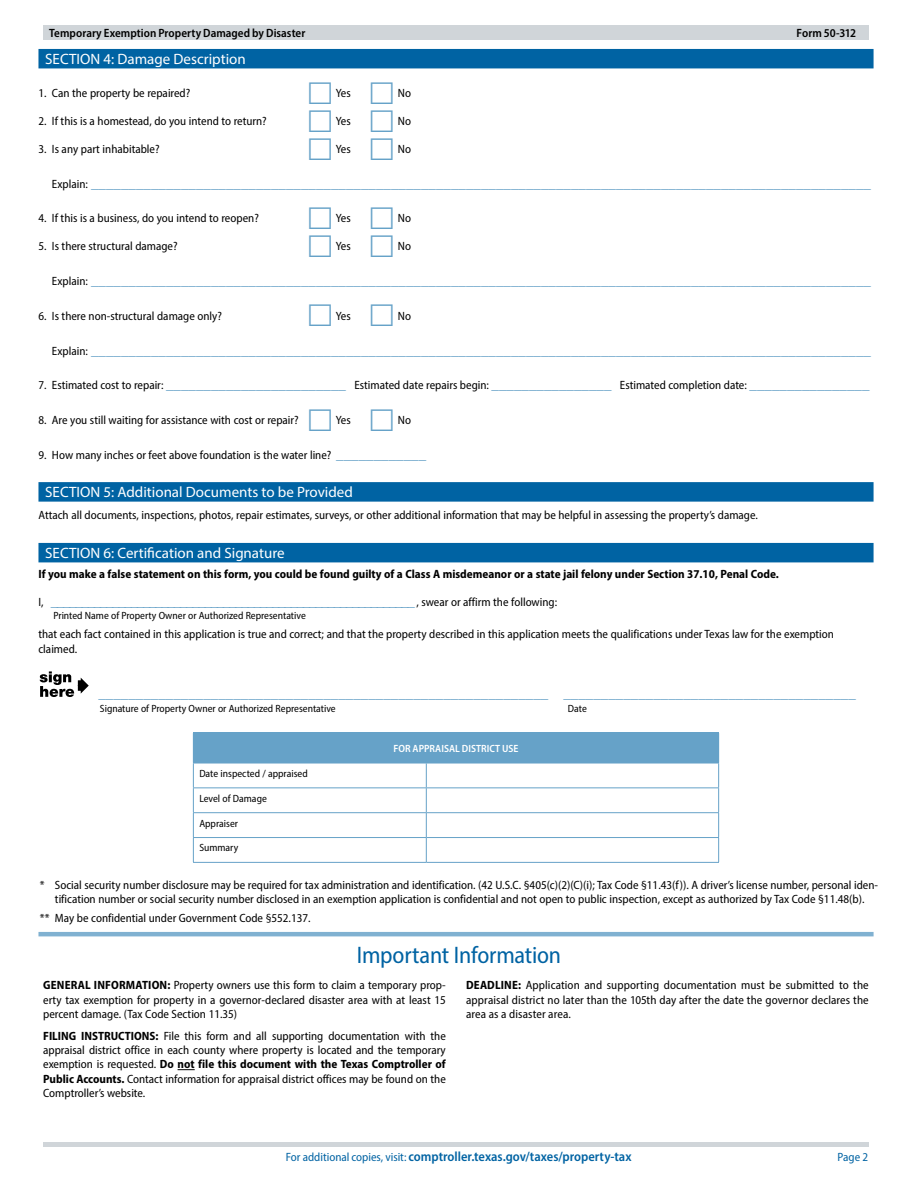
<style>
.page{position:relative;width:918px;height:1188px;background:#fff}
.page>*{position:absolute;margin:0;border:0;box-sizing:border-box;transform-origin:0 0}
.t1{font:semi-condensed 24px "Myriad Pro";letter-spacing:-.01em;color:#0063a3}
.t2{font:semi-condensed 15px "Myriad Pro";color:#66a2c8}
.t3{font:15px "Myriad Pro";color:#fff}
.t4{font:600 semi-condensed 13.5px "Myriad Pro";color:#0063a3}
.t5{font:semi-condensed 12px/14.4px "Myriad Pro";color:#000;text-align:justify}
.t6{font:700 semi-condensed 12px "Myriad Pro";color:#000}
.t7{font:600 semi-condensed 12px "Myriad Pro";color:#000}
.t8{font:semi-condensed 12px "Myriad Pro";color:#0063a3}
.t9{font:semi-condensed 10.5px "Myriad Pro";color:#000}
.t10{font:600 semi-condensed 10.5px "Myriad Pro";color:#fff}
.s1{font-size:12px;color:#000}
.s2{font-size:15px;color:#66a2c8}
.s3{font-weight:700}
.s4{font-weight:400;font-size:12px}
</style>
<div class="page">
<div style="left:43px;top:26px;width:826px;height:14px;background:#d0d5d9"></div>
<hr style="left:43px;top:1142px;width:826px;height:4px;background:#d0d5d9">
<div style="left:38px;top:49px;width:836px;height:19px;background:#0063a3"></div>
<div style="left:38px;top:482px;width:836px;height:20px;background:#0063a3"></div>
<div style="left:38px;top:543px;width:836px;height:19px;background:#0063a3"></div>
<hr style="left:38px;top:932px;width:836px;height:4px;background:#80b1d1">
<svg style="left:78px;top:680px;width:3px;height:11px"></svg>
<svg style="left:81px;top:678px;width:8px;height:16px"></svg>
<svg style="left:40px;top:671px;width:34px;height:26px"></svg>
<div style="left:193px;top:733px;width:526px;height:30px;background:#66a2c8"></div>
<hr style="left:193px;top:788px;width:233px;height:1px;background:#66a2c8">
<hr style="left:426px;top:788px;width:293px;height:1px;background:#66a2c8">
<hr style="left:193px;top:812px;width:233px;height:1px;background:#66a2c8">
<hr style="left:426px;top:812px;width:293px;height:1px;background:#66a2c8">
<hr style="left:193px;top:837px;width:233px;height:1px;background:#66a2c8">
<svg style="left:193px;top:764px;width:1px;height:98px"></svg>
<hr style="left:426px;top:837px;width:293px;height:1px;background:#66a2c8">
<svg style="left:426px;top:764px;width:1px;height:98px"></svg>
<svg style="left:718px;top:764px;width:1px;height:98px"></svg>
<hr style="left:193px;top:862px;width:233px;height:1px;background:#66a2c8">
<hr style="left:426px;top:862px;width:293px;height:1px;background:#66a2c8">
<hr style="left:193px;top:732px;width:233px;height:1px;background:#66a2c8">
<hr style="left:426px;top:732px;width:293px;height:1px;background:#66a2c8">
<hr style="left:193px;top:763px;width:233px;height:1px;background:#66a2c8">
<hr style="left:426px;top:763px;width:293px;height:1px;background:#66a2c8">
<svg style="left:178px;top:1069px;width:17px;height:1px"></svg>
<p class="t7" style="left:49px;top:25px;width:258px">Temporary Exemption Property Damaged by Disaster</p>
<p class="t7" style="left:797px;top:25px;width:61px">Form 50-312</p>
<h2 class="t3" style="left:45px;top:49px;width:202px">SECTION 4: Damage Description</h2>
<p class="t5" style="left:38px;top:86px;width:153px">1. Can the property be repaired?</p>
<p class="t5" style="left:336px;top:86px;width:16px">Yes</p>
<p class="t5" style="left:398px;top:86px;width:15px">No</p>
<p class="t5" style="left:38px;top:114px;width:230px">2. If this is a homestead, do you intend to return?</p>
<p class="t5" style="left:336px;top:114px;width:16px">Yes</p>
<p class="t5" style="left:398px;top:114px;width:15px">No</p>
<p class="t5" style="left:38px;top:142px;width:123px">3. Is any part inhabitable?</p>
<p class="t5" style="left:336px;top:142px;width:16px">Yes</p>
<p class="t5" style="left:398px;top:142px;width:15px">No</p>
<p class="t2" style="left:52px;top:174px;width:821px"><span class="s1">Explain:</span> ________________________________________________________________________________________________________</p>
<p class="t5" style="left:38px;top:211px;width:222px">4. If this is a business, do you intend to reopen?</p>
<p class="t5" style="left:336px;top:211px;width:16px">Yes</p>
<p class="t5" style="left:398px;top:211px;width:15px">No</p>
<p class="t5" style="left:38px;top:239px;width:141px">5. Is there structural damage?</p>
<p class="t5" style="left:336px;top:239px;width:16px">Yes</p>
<p class="t5" style="left:398px;top:239px;width:15px">No</p>
<p class="t2" style="left:52px;top:271px;width:821px"><span class="s1">Explain:</span> ________________________________________________________________________________________________________</p>
<p class="t5" style="left:38px;top:308px;width:185px">6. Is there non-structural damage only?</p>
<p class="t5" style="left:336px;top:308px;width:16px">Yes</p>
<p class="t5" style="left:398px;top:308px;width:15px">No</p>
<p class="t2" style="left:52px;top:340px;width:821px"><span class="s1">Explain:</span> ________________________________________________________________________________________________________</p>
<p class="t5" style="left:38px;top:378px;width:309px">7. Estimated cost to repair: <span class="s2">________________________</span></p>
<p class="t5" style="left:354px;top:378px;width:259px">Estimated date repairs begin: <span class="s2">________________</span></p>
<p class="t5" style="left:620px;top:378px;width:251px">Estimated completion date: <span class="s2">________________</span></p>
<p class="t5" style="left:38px;top:413px;width:262px">8. Are you still waiting for assistance with cost or repair?</p>
<p class="t5" style="left:336px;top:413px;width:16px">Yes</p>
<p class="t5" style="left:398px;top:413px;width:15px">No</p>
<p class="t5" style="left:38px;top:447px;width:389px">9. How many inches or feet above foundation is the water line? <span class="s2">____________</span></p>
<h2 class="t3" style="left:45px;top:483px;width:309px">SECTION 5: Additional Documents to be Provided</h2>
<p class="t5" style="left:38px;top:508px;width:721px">Attach all documents, inspections, photos, repair estimates, surveys, or other additional information that may be helpful in assessing the property’s damage.</p>
<h2 class="t3" style="left:45px;top:543px;width:241px">SECTION 6: Certification and Signature</h2>
<p class="t6" style="left:38px;top:566px;width:742px">If you make a false statement on this form, you could be found guilty of a Class A misdemeanor or a state jail felony under Section 37.10, Penal Code.</p>
<p class="t2" style="left:38px;top:591px;width:378px"><span class="s1">I,</span> ___________________________________________________________</p>
<p class="t5" style="left:416px;top:594px;width:142px">, swear or affirm the following:</p>
<p class="t9" style="left:53px;top:609px;width:254px">Printed Name of Property Owner or Authorized Representative</p>
<p class="t5" style="left:38px;top:627px;width:797px">that each fact contained in this application is true and correct; and that the property described in this application meets the qualifications under Texas law for the exemption claimed.</p>
<p class="t2" style="left:98px;top:684px;width:759px">____________________________________________________________ _______________________________________</p>
<p class="t9" style="left:100px;top:702px;width:237px">Signature of Property Owner or Authorized Representative</p>
<p class="t9" style="left:568px;top:702px;width:20px">Date</p>
<p class="t10" style="left:394px;top:742px;width:127px">FOR APPRAISAL DISTRICT USE</p>
<p class="t9" style="left:199px;top:767px;width:110px">Date inspected / appraised</p>
<p class="t9" style="left:199px;top:792px;width:69px">Level of Damage</p>
<p class="t9" style="left:199px;top:817px;width:40px">Appraiser</p>
<p class="t9" style="left:199px;top:841px;width:40px">Summary</p>
<p class="t5" style="left:40px;top:878px;width:840px;text-align:center">* Social security number disclosure may be required for tax administration and identification. (42 U.S.C. §405(c)(2)(C)(i); Tax Code §11.43(f)). A driver’s license number, personal iden&shy;tification number or social security number disclosed in an exemption application is confidential and not open to public inspection, except as authorized by Tax Code §11.48(b).</p>
<p class="t5" style="left:40px;top:911px;width:272px">** May be confidential under Government Code §552.137.</p>
<h2 class="t1" style="left:357px;top:941px;width:206px">Important Information</h2>
<p class="t5" style="left:43px;top:978px;width:404px"><span class="s3">GENERAL INFORMATION:</span> Property owners use this form to claim a temporary prop&shy;erty tax exemption for property in a governor-declared disaster area with at least 15 percent damage. (Tax Code Section 11.35)</p>
<p class="t5" style="left:43px;top:1028px;width:404px"><span class="s3">FILING INSTRUCTIONS:</span> File this form and all supporting documentation with the appraisal district office in each county where property is located and the temporary exemption is requested. <span class="s3">Do not file this document with the Texas Comptroller of Public Accounts.</span> Contact information for appraisal district offices may be found on the Comptroller’s website.</p>
<p class="t5" style="left:466px;top:978px;width:404px"><span class="s3">DEADLINE:</span> Application and supporting documentation must be submitted to the appraisal district no later than the 105th day after the date the governor declares the area as a disaster area.</p>
<p class="t4" style="left:286px;top:1148px;width:347px"><span class="s4">For additional copies, visit:</span> comptroller.texas.gov/taxes/property-tax</p>
<p class="t8" style="left:837px;top:1149px;width:32px">Page 2</p>
</div>
